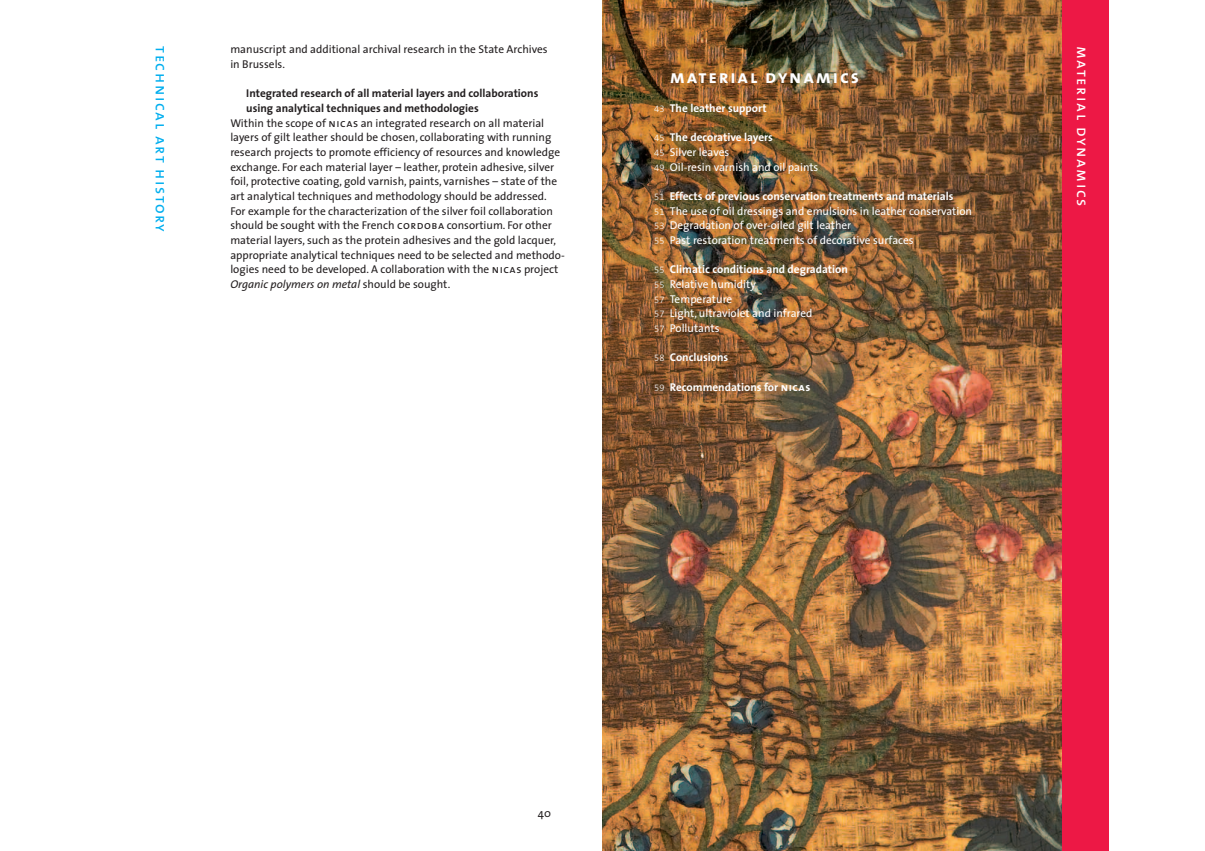
<style>
.page{position:relative;width:1205px;height:851px;background:#fff}
.page>*{position:absolute;margin:0;border:0;box-sizing:border-box;transform-origin:0 0}
.t1{font:18.62px "The Sans Bold Caps";letter-spacing:.1em;color:#fff}
.t2{font:16px "The Sans Caps";letter-spacing:.1em;color:#00aeef}
.t3{font:16px "The Sans Caps";letter-spacing:.1em;color:#fff}
.t4{font:11.38px/14.6px "The Sans";color:#231f20}
.t5{font:11.38px/14.6px "The Sans";color:#fff}
.t6{font:700 11.38px "The Sans";color:#231f20}
.t7{font:700 11.38px "The Sans";color:#fff}
.t8{font:italic 11.38px "The Sans";color:#231f20}
.s1{font-family:"The Sans Caps"}
.s2{font-style:normal}
.s3{font-family:"The Sans Light Expert";font-weight:400;font-size:9.38px}
.s4{font-family:"The Sans Light Expert";font-size:9.38px}
.s5{font-weight:700}
.s6{font-family:"The Sans Bold Caps";font-weight:400}
</style>
<div class="page">
<div style="left:1061px;top:0;width:48px;height:850px;background:#ed1845"></div>
<img style="left:602px;top:0;width:459px;height:850px">
<h2 class="t2" style="left:167px;top:46px;width:187px;rotate:90deg">technical art history</h2>
<p class="t4" style="left:230px;top:43px;width:319px">manuscript and additional archival research in the State Archives in Brussels.</p>
<p class="t6" style="left:246px;top:89px;width:294px">Integrated research of all material layers and collaborations</p>
<p class="t6" style="left:246px;top:104px;width:234px">using analytical techniques and methodologies</p>
<p class="t4" style="left:230px;top:116px;width:315px">Within the scope of <span class="s1">nicas</span> an integrated research on all material</p>
<p class="t4" style="left:230px;top:131px;width:322px">layers of gilt leather should be chosen, collaborating with running</p>
<p class="t4" style="left:230px;top:146px;width:331px">research projects to promote efficiency of resources and knowledge</p>
<p class="t4" style="left:230px;top:160px;width:325px">exchange. For each material layer – leather, protein adhesive, silver</p>
<p class="t4" style="left:230px;top:175px;width:328px">foil, protective coating, gold varnish, paints, varnishes – state of the</p>
<p class="t4" style="left:230px;top:190px;width:318px">art analytical techniques and methodology should be addressed.</p>
<p class="t4" style="left:230px;top:204px;width:324px">For example for the characterization of the silver foil collaboration</p>
<p class="t4" style="left:230px;top:219px;width:323px">should be sought with the French <span class="s1">cordoba</span> consortium. For other</p>
<p class="t4" style="left:230px;top:234px;width:327px">material layers, such as the protein adhesives and the gold lacquer,</p>
<p class="t4" style="left:230px;top:248px;width:336px">appropriate analytical techniques need to be selected and methodo-</p>
<p class="t4" style="left:230px;top:263px;width:329px">logies need to be developed. A collaboration with the <span class="s1">nicas</span> project</p>
<p class="t8" style="left:230px;top:280px;width:221px">Organic polymers on metal <span class="s2">should be sought.</span></p>
<h1 class="t1" style="left:670px;top:70px;width:191px">material dynamics</h1>
<p class="t7" style="left:654px;top:104px;width:114px"><span class="s3">43</span> The leather support</p>
<p class="t5" style="left:654px;top:131px;width:166px"><span class="s4">45</span> <span class="s5">The decorative layers<br></span><span class="s4">45</span> Silver leaves<br><span class="s4">49</span> Oil-resin varnish and oil paints</p>
<p class="t5" style="left:654px;top:190px;width:319px"><span class="s4">51</span> <span class="s5">Effects of previous conservation treatments and materials<br></span><span class="s4">51</span> The use of oil dressings and emulsions in leather conservation <span class="s4">53</span> Degradation of over-oiled gilt leather<br><span class="s4">55</span> Past restoration treatments of decorative surfaces</p>
<p class="t5" style="left:654px;top:263px;width:195px"><span class="s4">55</span> <span class="s5">Climatic conditions and degradation<br></span><span class="s4">55</span> Relative humidity<br><span class="s4">57</span> Temperature<br><span class="s4">57</span> Light, ultraviolet and infrared<br><span class="s4">57</span> Pollutants</p>
<p class="t7" style="left:654px;top:353px;width:75px"><span class="s3">58</span> Conclusions</p>
<p class="t7" style="left:654px;top:382px;width:158px"><span class="s3">59</span> Recommendations for <span class="s6">nicas</span></p>
<h2 class="t3" style="left:1088px;top:46px;width:162px;rotate:90deg">material dynamics</h2>
<p class="t4" style="left:538px;top:806px;width:15px">40</p>
</div>
